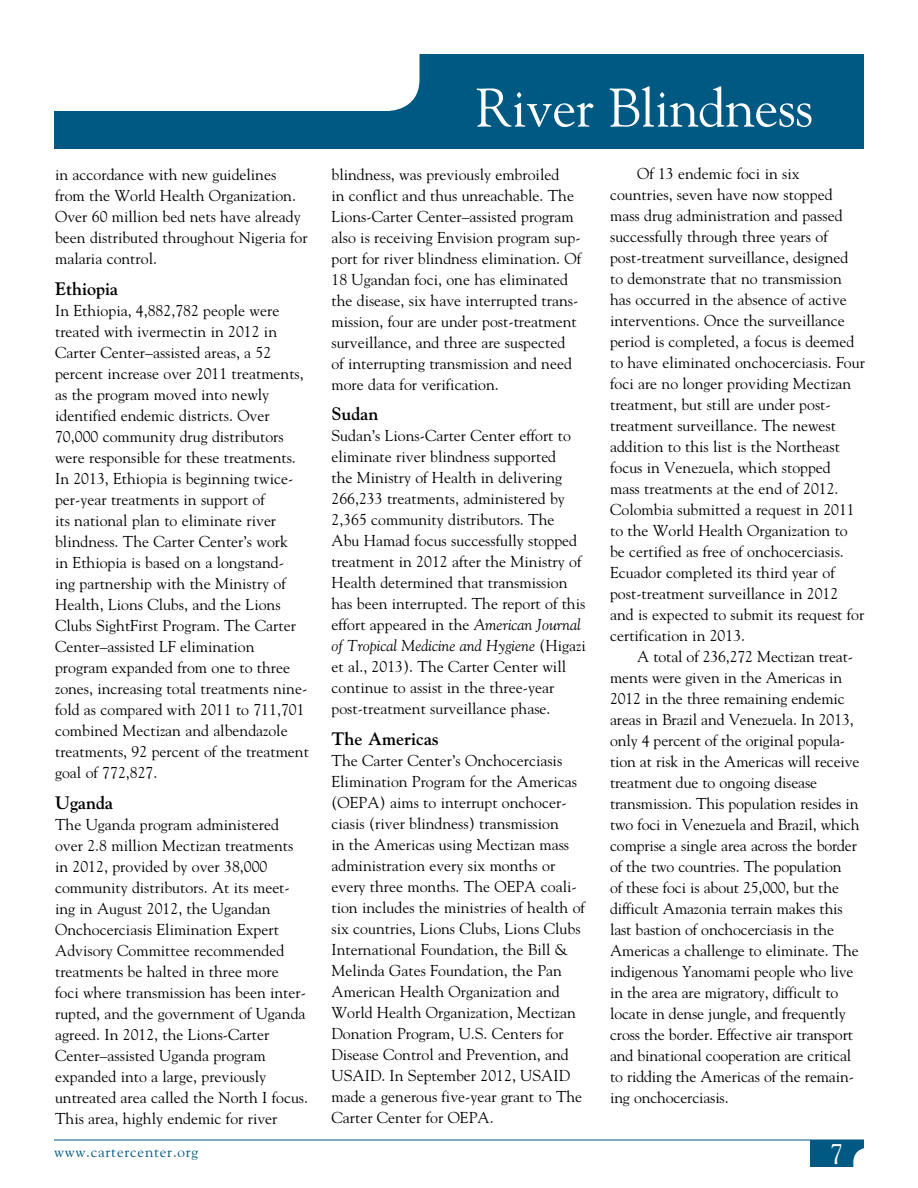
<style>
.page{position:relative;width:918px;height:1188px;background:#fff}
.page>*{position:absolute;margin:0;border:0;box-sizing:border-box;transform-origin:0 0}
.t1{font:54px "Goudy";letter-spacing:-.01em;color:#fff}
.t2{font:27px "Goudy";color:#fff}
.t3{font:18px "Goudy Bold Os F";color:#000}
.t4{font:15.75px/21px "Goudy";color:#000}
.t5{font:15px "Goudy";letter-spacing:.05em;color:#005983}
.s1{font-style:italic}
</style>
<div class="page">
<div style="left:54px;top:54px;width:810px;height:94px;background:#005983"></div>
<div style="left:54px;top:54px;width:365px;height:57px;background:#fff"></div>
<div style="left:810px;top:1140px;width:54px;height:27px;background:#005983"></div>
<div style="left:853px;top:1147px;width:54px;height:34px;background:#fff;border-radius:15px"></div>
<hr style="left:54px;top:1140px;width:810px;height:1px;background:#005983">
<p class="t4" style="left:55px;top:164px;width:254px">in accordance with new guidelines from the World Health Organization.<br>Over 60 million bed nets have already been distributed throughout Nigeria for malaria control.</p>
<p class="t3" style="left:55px;top:278px;width:64px">Ethiopia</p>
<p class="t4" style="left:55px;top:300px;width:255px">In Ethiopia, 4,882,782 people were treated with ivermectin in 2012 in Carter Center–assisted areas, a 52 percent increase over 2011 treatments, as the program moved into newly identified endemic districts. Over 70,000 community drug distributors were responsible for these treatments.<br>In 2013, Ethiopia is beginning twice&shy;per-year treatments in support of<br>its national plan to eliminate river blindness. The Carter Center’s work<br>in Ethiopia is based on a longstand-<br>ing partnership with the Ministry of Health, Lions Clubs, and the Lions Clubs SightFirst Program. The Carter Center–assisted LF elimination program expanded from one to three zones, increasing total treatments nine&shy;fold as compared with 2011 to 711,701 combined Mectizan and albendazole treatments, 92 percent of the treatment goal of 772,827.</p>
<p class="t3" style="left:55px;top:791px;width:59px">Uganda</p>
<p class="t4" style="left:55px;top:813px;width:254px">The Uganda program administered over 2.8 million Mectizan treatments in 2012, provided by over 38,000 community distributors. At its meet&shy;ing in August 2012, the Ugandan Onchocerciasis Elimination Expert Advisory Committee recommended treatments be halted in three more<br>foci where transmission has been inter&shy;rupted, and the government of Uganda agreed. In 2012, the Lions-Carter Center–assisted Uganda program expanded into a large, previously untreated area called the North I focus.<br>This area, highly endemic for river</p>
<h1 class="t1" style="left:476px;top:74px;width:339px">River Blindness</h1>
<p class="t4" style="left:331px;top:163px;width:251px">blindness, was previously embroiled<br>in conflict and thus unreachable. The Lions-Carter Center–assisted program also is receiving Envision program sup&shy;port for river blindness elimination. Of 18 Ugandan foci, one has eliminated the disease, six have interrupted trans&shy;mission, four are under post-treatment surveillance, and three are suspected of interrupting transmission and need more data for verification.</p>
<p class="t3" style="left:332px;top:403px;width:49px">Sudan</p>
<p class="t4" style="left:332px;top:425px;width:256px">Sudan’s Lions-Carter Center effort to eliminate river blindness supported<br>the Ministry of Health in delivering 266,233 treatments, administered by 2,365 community distributors. The Abu Hamad focus successfully stopped treatment in 2012 after the Ministry of Health determined that transmission has been interrupted. The report of this effort appeared in the <span class="s1">American Journal of Tropical Medicine and Hygiene</span> (Higazi et al., 2013). The Carter Center will continue to assist in the three-year post-treatment surveillance phase.</p>
<p class="t3" style="left:332px;top:728px;width:109px">The Americas</p>
<p class="t4" style="left:332px;top:750px;width:255px">The Carter Center’s Onchocerciasis Elimination Program for the Americas (OEPA) aims to interrupt onchocer&shy;ciasis (river blindness) transmission<br>in the Americas using Mectizan mass administration every six months or every three months. The OEPA coali&shy;tion includes the ministries of health of six countries, Lions Clubs, Lions Clubs International Foundation, the Bill &amp; Melinda Gates Foundation, the Pan American Health Organization and World Health Organization, Mectizan Donation Program, U.S. Centers for Disease Control and Prevention, and USAID. In September 2012, USAID made a generous five-year grant to The Carter Center for OEPA.</p>
<p class="t4" style="left:610px;top:162px;width:256px;text-indent:27px">Of 13 endemic foci in six countries, seven have now stopped mass drug administration and passed successfully through three years of post-treatment surveillance, designed to demonstrate that no transmission has occurred in the absence of active interventions. Once the surveillance period is completed, a focus is deemed to have eliminated onchocerciasis. Four foci are no longer providing Mectizan treatment, but still are under post&shy;treatment surveillance. The newest addition to this list is the Northeast focus in Venezuela, which stopped<br>mass treatments at the end of 2012.<br>Colombia submitted a request in 2011 to the World Health Organization to be certified as free of onchocerciasis.<br>Ecuador completed its third year of post-treatment surveillance in 2012 and is expected to submit its request for certification in 2013.</p>
<p class="t4" style="left:610px;top:645px;width:251px;text-indent:27px">A total of 236,272 Mectizan treat&shy;ments were given in the Americas in 2012 in the three remaining endemic areas in Brazil and Venezuela. In 2013, only 4 percent of the original popula&shy;tion at risk in the Americas will receive treatment due to ongoing disease transmission. This population resides in two foci in Venezuela and Brazil, which comprise a single area across the border of the two countries. The population<br>of these foci is about 25,000, but the difficult Amazonia terrain makes this last bastion of onchocerciasis in the Americas a challenge to eliminate. The indigenous Yanomami people who live in the area are migratory, difficult to locate in dense jungle, and frequently cross the border. Effective air transport and binational cooperation are critical to ridding the Americas of the remain&shy;ing onchocerciasis.</p>
<p class="t5" style="left:54px;top:1142px;width:146px">www.cartercenter.org</p>
<h2 class="t2" style="left:830px;top:1136px;width:15px">7</h2>
</div>
